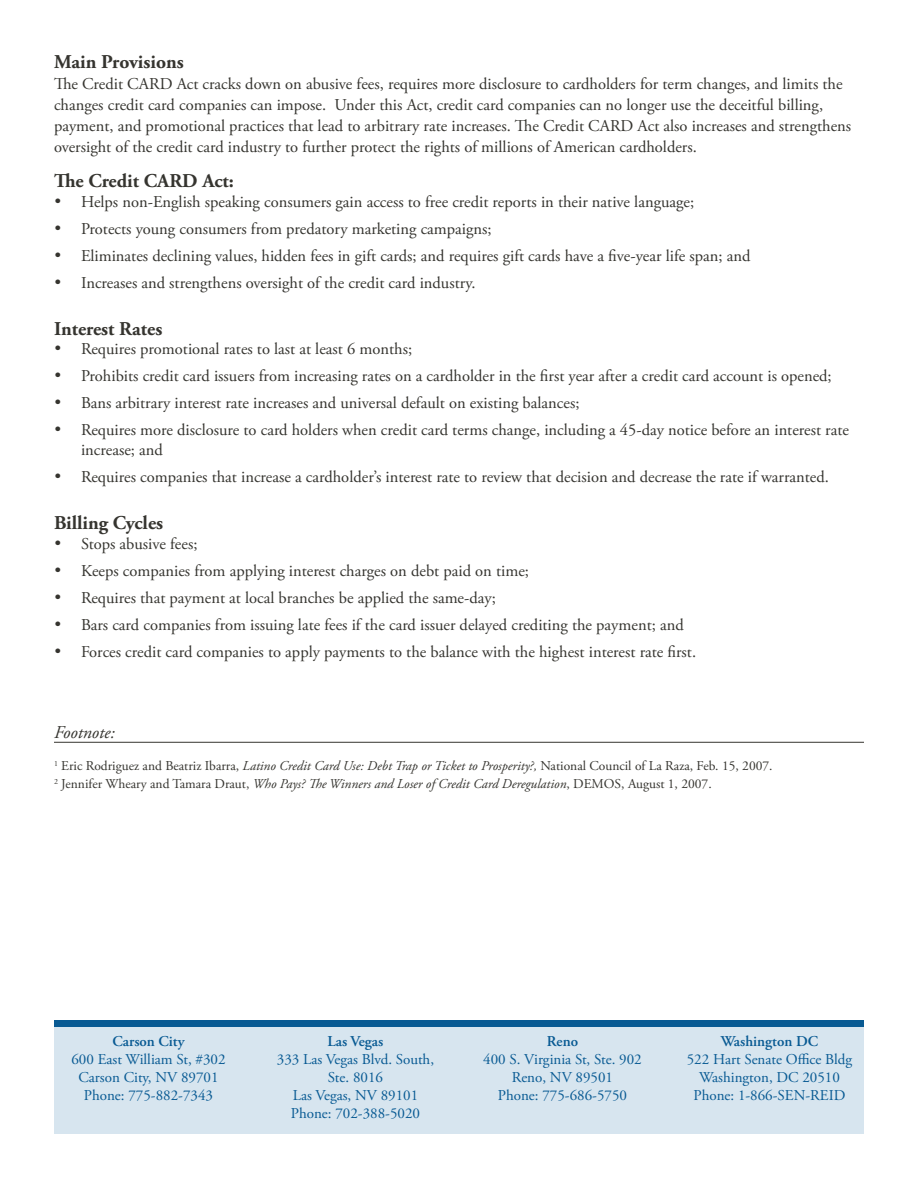
<style>
.page{position:relative;width:918px;height:1188px;background:#fff}
.page>*{position:absolute;margin:0;border:0;box-sizing:border-box;transform-origin:0 0}
.subtitle{font:700 19.5px "Adobe Garamond Pro";color:#35342f}
.t1{font:italic 18px "Adobe Garamond Pro";color:#35342f}
.No_Spacing{font:16.5px/19.8px "Adobe Garamond Pro";color:#35342f}
.body_text{font:16.5px/21px "Adobe Garamond Pro";color:#35342f}
.body_copy{font:15px/18px "Adobe Garamond Pro";color:#085a93;text-align:center}
.body_copy-2{font:600 15px "Adobe Garamond Pro";color:#085a93}
.t2{font:13.5px "Adobe Garamond Pro";color:#35342f}
.t3{font:italic 13.5px "Adobe Garamond Pro";color:#35342f}
.s1{font-style:italic}
.s2{font-style:normal}
</style>
<div class="page">
<div style="left:54px;top:1025px;width:810px;height:109px;background:#d7e5ef"></div>
<hr style="left:54px;top:742px;width:810px;height:1px;background:#35342f">
<div style="left:54px;top:1020px;width:810px;height:6px;background:#085a93"></div>
<p class="subtitle" style="left:54px;top:51px;width:131px">Main Provisions</p>
<p class="body_text" style="left:54px;top:74px;width:799px">The Credit CARD Act cracks down on abusive fees, requires more disclosure to cardholders for term changes, and limits the changes credit card companies can impose. Under this Act, credit card companies can no longer use the deceitful billing, payment, and promotional practices that lead to arbitrary rate increases. The Credit CARD Act also increases and strengthens oversight of the credit card industry to further protect the rights of millions of American cardholders.</p>
<p class="subtitle" style="left:54px;top:170px;width:182px">The Credit CARD Act:</p>
<p class="No_Spacing" style="left:54px;top:192px;width:642px">• Helps non-English speaking consumers gain access to free credit reports in their native language;</p>
<p class="No_Spacing" style="left:54px;top:219px;width:439px">• Protects young consumers from predatory marketing campaigns;</p>
<p class="No_Spacing" style="left:54px;top:246px;width:698px">• Eliminates declining values, hidden fees in gift cards; and requires gift cards have a five-year life span; and</p>
<p class="No_Spacing" style="left:54px;top:273px;width:423px">• Increases and strengthens oversight of the credit card industry.</p>
<p class="subtitle" style="left:54px;top:317px;width:110px">Interest Rates</p>
<p class="No_Spacing" style="left:54px;top:340px;width:360px">• Requires promotional rates to last at least 6 months;</p>
<p class="No_Spacing" style="left:54px;top:367px;width:779px">• Prohibits credit card issuers from increasing rates on a cardholder in the first year after a credit card account is opened;</p>
<p class="No_Spacing" style="left:54px;top:394px;width:527px">• Bans arbitrary interest rate increases and universal default on existing balances;</p>
<p class="No_Spacing" style="left:81px;top:421px;width:770px;text-indent:-27px">• Requires more disclosure to card holders when credit card terms change, including a 45-day notice before an interest rate increase; and</p>
<p class="No_Spacing" style="left:54px;top:468px;width:776px">• Requires companies that increase a cardholder’s interest rate to review that decision and decrease the rate if warranted.</p>
<p class="subtitle" style="left:54px;top:511px;width:111px">Billing Cycles</p>
<p class="No_Spacing" style="left:54px;top:534px;width:145px">• Stops abusive fees;</p>
<p class="No_Spacing" style="left:54px;top:561px;width:477px">• Keeps companies from applying interest charges on debt paid on time;</p>
<p class="No_Spacing" style="left:54px;top:588px;width:443px">• Requires that payment at local branches be applied the same-day;</p>
<p class="No_Spacing" style="left:54px;top:615px;width:631px">• Bars card companies from issuing late fees if the card issuer delayed crediting the payment; and</p>
<p class="No_Spacing" style="left:54px;top:642px;width:644px">• Forces credit card companies to apply payments to the balance with the highest interest rate first.</p>
<p class="t1" style="left:54px;top:721px;width:62px">Footnote:</p>
<p class="t2" style="left:54px;top:758px;width:720px"><sup>1</sup> Eric Rodriguez and Beatriz Ibarra, <span class="s1">Latino Credit Card Use: Debt Trap or Ticket to Prosperity?,</span> National Council of La Raza, Feb. 15, 2007.</p>
<p class="t3" style="left:54px;top:776px;width:659px"><sup>2</sup> <span class="s2">Jennifer Wheary and Tamara Draut,</span> Who Pays? The Winners and Loser of Credit Card Deregulation<span class="s2">, DEMOS, August 1, 2007.</span></p>
<p class="body_copy-2" style="left:113px;top:1032px;width:73px">Carson City</p>
<p class="body_copy" style="left:71px;top:1051px;width:156px">600 East William St, #302</p>
<p class="body_copy" style="left:78px;top:1069px;width:142px">Carson City, NV 89701</p>
<p class="body_copy" style="left:84px;top:1087px;width:131px">Phone: 775-882-7343</p>
<p class="body_copy-2" style="left:328px;top:1032px;width:57px">Las Vegas</p>
<p class="body_copy" style="left:277px;top:1051px;width:159px">333 Las Vegas Blvd. South,<br>Ste. 8016</p>
<p class="body_copy" style="left:293px;top:1087px;width:127px">Las Vegas, NV 89101</p>
<p class="body_copy" style="left:291px;top:1105px;width:131px">Phone: 702-388-5020</p>
<p class="body_copy-2" style="left:547px;top:1032px;width:33px">Reno</p>
<p class="body_copy" style="left:483px;top:1051px;width:160px">400 S. Virginia St, Ste. 902</p>
<p class="body_copy" style="left:512px;top:1069px;width:103px">Reno, NV 89501</p>
<p class="body_copy" style="left:498px;top:1087px;width:131px">Phone: 775-686-5750</p>
<p class="body_copy-2" style="left:721px;top:1032px;width:99px">Washington DC</p>
<p class="body_copy" style="left:687px;top:1051px;width:167px">522 Hart Senate Office Bldg</p>
<p class="body_copy" style="left:699px;top:1069px;width:142px">Washington, DC 20510</p>
<p class="body_copy" style="left:694px;top:1087px;width:153px">Phone: 1-866-SEN-REID</p>
</div>
